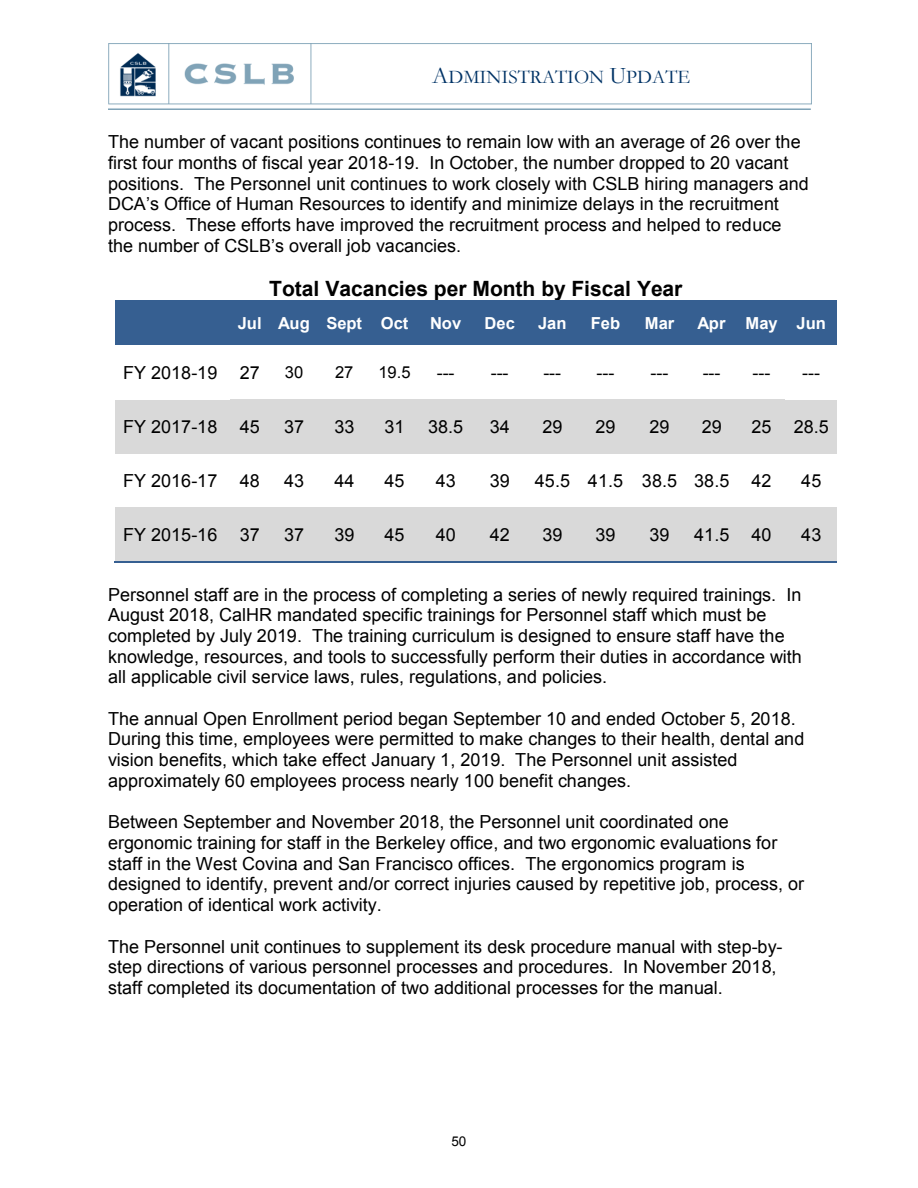
<style>
.page{position:relative;width:918px;height:1188px;background:#fff}
.page>*{position:absolute;margin:0;border:0;box-sizing:border-box;transform-origin:0 0}
.t1{font:700 21px "Arial";color:#000}
.t2{font:19.5px "Garamond";color:#036}
.t3{font:18px/20.7px "Arial";color:#000}
.t4{font:700 16.5px "Arial";color:#fff}
.t5{font:16.5px "Arial";color:#000}
.t6{font:13.5px "Arial";color:#000}
.s1{font-size:24px}
</style>
<div class="page">
<img style="left:108px;top:43px;width:703px;height:67px">
<div style="left:115px;top:300px;width:115px;height:45px;background:#365f91"></div>
<div style="left:230px;top:300px;width:40px;height:45px;background:#365f91"></div>
<div style="left:270px;top:300px;width:48px;height:45px;background:#365f91"></div>
<div style="left:318px;top:300px;width:52px;height:45px;background:#365f91"></div>
<div style="left:370px;top:300px;width:49px;height:45px;background:#365f91"></div>
<div style="left:419px;top:300px;width:54px;height:45px;background:#365f91"></div>
<div style="left:473px;top:300px;width:54px;height:45px;background:#365f91"></div>
<div style="left:527px;top:300px;width:51px;height:45px;background:#365f91"></div>
<div style="left:578px;top:300px;width:55px;height:45px;background:#365f91"></div>
<div style="left:633px;top:300px;width:53px;height:45px;background:#365f91"></div>
<div style="left:686px;top:300px;width:51px;height:45px;background:#365f91"></div>
<div style="left:737px;top:300px;width:49px;height:45px;background:#365f91"></div>
<div style="left:786px;top:300px;width:51px;height:45px;background:#365f91"></div>
<div style="left:230px;top:507px;width:40px;height:54px;background:#d9d9d9"></div>
<div style="left:115px;top:507px;width:115px;height:54px;background:#d9d9d9"></div>
<hr style="left:114px;top:561px;width:116px;height:2px;background:#365f91">
<div style="left:270px;top:507px;width:48px;height:54px;background:#d9d9d9"></div>
<hr style="left:230px;top:561px;width:40px;height:2px;background:#365f91">
<div style="left:318px;top:507px;width:52px;height:54px;background:#d9d9d9"></div>
<hr style="left:270px;top:561px;width:48px;height:2px;background:#365f91">
<div style="left:370px;top:507px;width:49px;height:54px;background:#d9d9d9"></div>
<hr style="left:319px;top:561px;width:51px;height:2px;background:#365f91">
<div style="left:419px;top:507px;width:54px;height:54px;background:#d9d9d9"></div>
<hr style="left:371px;top:561px;width:48px;height:2px;background:#365f91">
<div style="left:473px;top:507px;width:54px;height:54px;background:#d9d9d9"></div>
<hr style="left:419px;top:561px;width:54px;height:2px;background:#365f91">
<div style="left:527px;top:507px;width:51px;height:54px;background:#d9d9d9"></div>
<hr style="left:473px;top:561px;width:54px;height:2px;background:#365f91">
<div style="left:578px;top:507px;width:55px;height:54px;background:#d9d9d9"></div>
<hr style="left:527px;top:561px;width:51px;height:2px;background:#365f91">
<div style="left:633px;top:507px;width:53px;height:54px;background:#d9d9d9"></div>
<hr style="left:578px;top:561px;width:55px;height:2px;background:#365f91">
<div style="left:686px;top:507px;width:51px;height:54px;background:#d9d9d9"></div>
<hr style="left:634px;top:561px;width:52px;height:2px;background:#365f91">
<div style="left:737px;top:507px;width:49px;height:54px;background:#d9d9d9"></div>
<hr style="left:686px;top:561px;width:51px;height:2px;background:#365f91">
<div style="left:786px;top:507px;width:51px;height:54px;background:#d9d9d9"></div>
<hr style="left:738px;top:561px;width:48px;height:2px;background:#365f91">
<hr style="left:786px;top:561px;width:51px;height:2px;background:#365f91">
<div style="left:786px;top:399px;width:51px;height:54px;background:#d9d9d9"></div>
<div style="left:737px;top:399px;width:49px;height:54px;background:#d9d9d9"></div>
<div style="left:686px;top:399px;width:51px;height:54px;background:#d9d9d9"></div>
<div style="left:633px;top:399px;width:53px;height:54px;background:#d9d9d9"></div>
<div style="left:578px;top:399px;width:55px;height:54px;background:#d9d9d9"></div>
<div style="left:527px;top:399px;width:51px;height:54px;background:#d9d9d9"></div>
<div style="left:473px;top:399px;width:54px;height:54px;background:#d9d9d9"></div>
<div style="left:419px;top:399px;width:54px;height:54px;background:#d9d9d9"></div>
<div style="left:370px;top:399px;width:49px;height:54px;background:#d9d9d9"></div>
<div style="left:318px;top:399px;width:52px;height:54px;background:#d9d9d9"></div>
<div style="left:270px;top:399px;width:48px;height:54px;background:#d9d9d9"></div>
<div style="left:230px;top:399px;width:40px;height:54px;background:#d9d9d9"></div>
<div style="left:115px;top:399px;width:115px;height:54px;background:#d9d9d9"></div>
<p class="t2" style="left:432px;top:66px;width:259px"><span class="s1">A</span>DMINISTRATION <span class="s1">U</span>PDATE</p>
<p class="t3" style="left:108px;top:132px;width:702px">The number of vacant positions continues to remain low with an average of 26 over the first four months of fiscal year 2018-19. In October, the number dropped to 20 vacant positions. The Personnel unit continues to work closely with CSLB hiring managers and DCA’s Office of Human Resources to identify and minimize delays in the recruitment process. These efforts have improved the recruitment process and helped to reduce the number of CSLB’s overall job vacancies.</p>
<p class="t1" style="left:269px;top:277px;width:415px">Total Vacancies per Month by Fiscal Year</p>
<p class="t4" style="left:238px;top:314px;width:25px">Jul</p>
<p class="t4" style="left:278px;top:314px;width:33px">Aug</p>
<p class="t4" style="left:326px;top:314px;width:37px">Sept</p>
<p class="t4" style="left:381px;top:314px;width:29px">Oct</p>
<p class="t4" style="left:430px;top:314px;width:33px">Nov</p>
<p class="t4" style="left:485px;top:314px;width:32px">Dec</p>
<p class="t4" style="left:538px;top:314px;width:30px">Jan</p>
<p class="t4" style="left:591px;top:314px;width:31px">Feb</p>
<p class="t4" style="left:645px;top:314px;width:31px">Mar</p>
<p class="t4" style="left:697px;top:314px;width:30px">Apr</p>
<p class="t4" style="left:746px;top:314px;width:34px">May</p>
<p class="t4" style="left:797px;top:314px;width:31px">Jun</p>
<p class="t3" style="left:123px;top:363px;width:96px">FY 2018-19</p>
<p class="t3" style="left:240px;top:363px;width:22px">27</p>
<p class="t5" style="left:285px;top:363px;width:20px">30</p>
<p class="t5" style="left:335px;top:363px;width:20px">27</p>
<p class="t5" style="left:378px;top:363px;width:34px">19.5</p>
<p class="t3" style="left:437px;top:363px;width:19px">---</p>
<p class="t3" style="left:491px;top:363px;width:19px">---</p>
<p class="t3" style="left:543px;top:363px;width:19px">---</p>
<p class="t3" style="left:597px;top:363px;width:19px">---</p>
<p class="t3" style="left:651px;top:363px;width:19px">---</p>
<p class="t3" style="left:703px;top:363px;width:19px">---</p>
<p class="t3" style="left:753px;top:363px;width:19px">---</p>
<p class="t3" style="left:802px;top:363px;width:19px">---</p>
<p class="t3" style="left:123px;top:417px;width:96px">FY 2017-18</p>
<p class="t3" style="left:240px;top:417px;width:22px">45</p>
<p class="t3" style="left:284px;top:417px;width:22px">37</p>
<p class="t3" style="left:334px;top:417px;width:22px">33</p>
<p class="t3" style="left:385px;top:417px;width:22px">31</p>
<p class="t3" style="left:428px;top:417px;width:37px">38.5</p>
<p class="t3" style="left:490px;top:417px;width:22px">34</p>
<p class="t3" style="left:542px;top:417px;width:22px">29</p>
<p class="t3" style="left:596px;top:417px;width:22px">29</p>
<p class="t3" style="left:650px;top:417px;width:22px">29</p>
<p class="t3" style="left:702px;top:417px;width:22px">29</p>
<p class="t3" style="left:751px;top:417px;width:22px">25</p>
<p class="t3" style="left:794px;top:417px;width:37px">28.5</p>
<p class="t3" style="left:123px;top:471px;width:96px">FY 2016-17</p>
<p class="t3" style="left:240px;top:471px;width:22px">48</p>
<p class="t3" style="left:284px;top:471px;width:22px">43</p>
<p class="t3" style="left:334px;top:471px;width:22px">44</p>
<p class="t3" style="left:385px;top:471px;width:22px">45</p>
<p class="t3" style="left:436px;top:471px;width:22px">43</p>
<p class="t3" style="left:490px;top:471px;width:22px">39</p>
<p class="t3" style="left:535px;top:471px;width:37px">45.5</p>
<p class="t3" style="left:588px;top:471px;width:37px">41.5</p>
<p class="t3" style="left:642px;top:471px;width:37px">38.5</p>
<p class="t3" style="left:694px;top:471px;width:37px">38.5</p>
<p class="t3" style="left:751px;top:471px;width:22px">42</p>
<p class="t3" style="left:801px;top:471px;width:22px">45</p>
<p class="t3" style="left:123px;top:525px;width:96px">FY 2015-16</p>
<p class="t3" style="left:240px;top:525px;width:22px">37</p>
<p class="t3" style="left:284px;top:525px;width:22px">37</p>
<p class="t3" style="left:334px;top:525px;width:22px">39</p>
<p class="t3" style="left:385px;top:525px;width:22px">45</p>
<p class="t3" style="left:436px;top:525px;width:22px">40</p>
<p class="t3" style="left:490px;top:525px;width:22px">42</p>
<p class="t3" style="left:542px;top:525px;width:22px">39</p>
<p class="t3" style="left:596px;top:525px;width:22px">39</p>
<p class="t3" style="left:650px;top:525px;width:22px">39</p>
<p class="t3" style="left:694px;top:525px;width:37px">41.5</p>
<p class="t3" style="left:751px;top:525px;width:22px">40</p>
<p class="t3" style="left:801px;top:525px;width:22px">43</p>
<p class="t3" style="left:108px;top:584px;width:695px">Personnel staff are in the process of completing a series of newly required trainings. In August 2018, CalHR mandated specific trainings for Personnel staff which must be completed by July 2019. The training curriculum is designed to ensure staff have the knowledge, resources, and tools to successfully perform their duties in accordance with all applicable civil service laws, rules, regulations, and policies.</p>
<p class="t3" style="left:108px;top:708px;width:698px">The annual Open Enrollment period began September 10 and ended October 5, 2018.<br>During this time, employees were permitted to make changes to their health, dental and vision benefits, which take effect January 1, 2019. The Personnel unit assisted approximately 60 employees process nearly 100 benefit changes.</p>
<p class="t3" style="left:108px;top:812px;width:698px">Between September and November 2018, the Personnel unit coordinated one ergonomic training for staff in the Berkeley office, and two ergonomic evaluations for staff in the West Covina and San Francisco offices. The ergonomics program is designed to identify, prevent and/or correct injuries caused by repetitive job, process, or operation of identical work activity.</p>
<p class="t3" style="left:108px;top:936px;width:676px">The Personnel unit continues to supplement its desk procedure manual with step-by&shy;step directions of various personnel processes and procedures. In November 2018, staff completed its documentation of two additional processes for the manual.</p>
<p class="t6" style="left:451px;top:1132px;width:17px">50</p>
</div>
